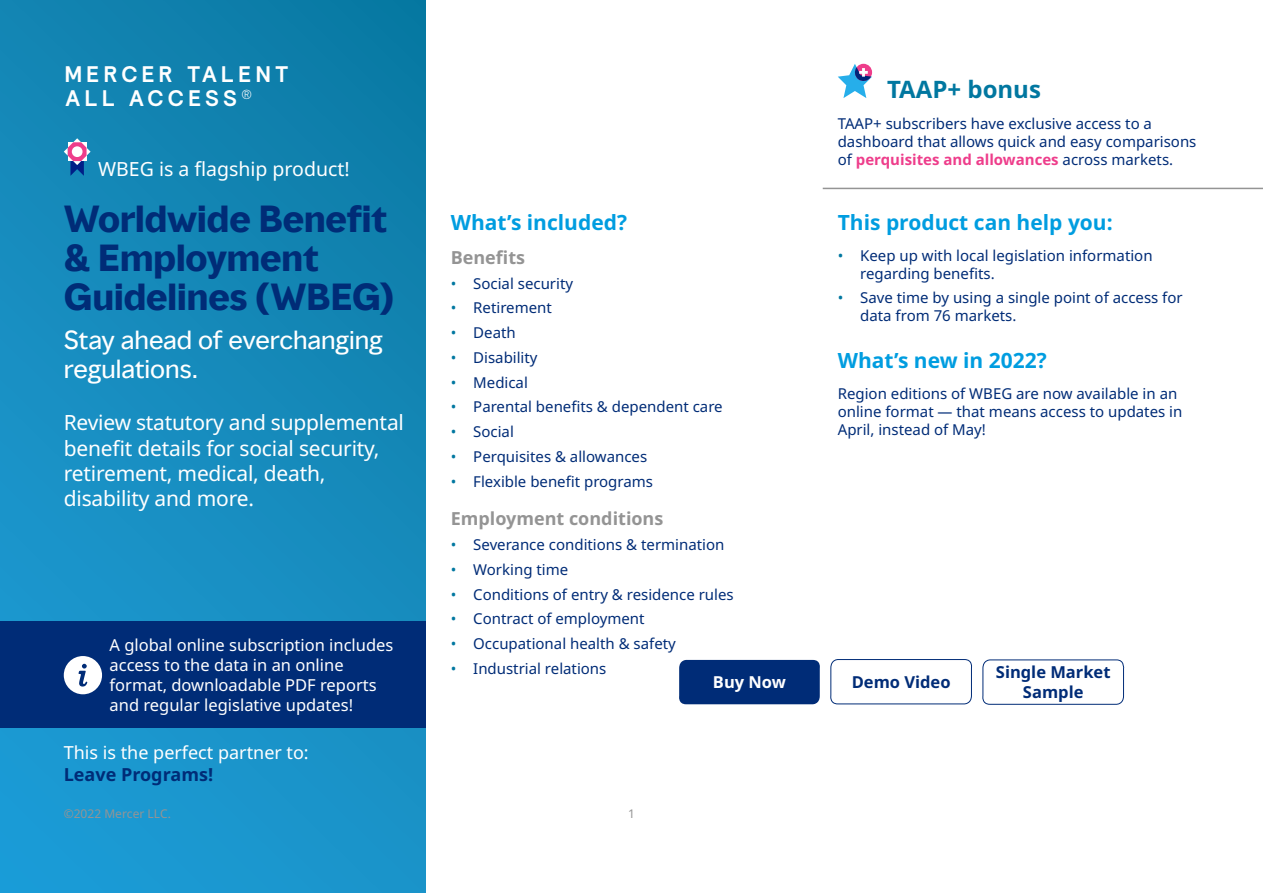
<style>
.page{position:relative;width:1263px;height:893px;background:#fff}
.page>*{position:absolute;margin:0;border:0;box-sizing:border-box;transform-origin:0 0}
.t1{font:700 34.5px/39px "MMC Display";color:#002c77}
.t2{font:24px/28.8px "MMC Display";letter-spacing:-.005em;color:#fff}
.t3{font:700 24px "Noto Sans";color:#0077a0}
.t4{font:700 22.5px/24px "Relative";letter-spacing:.185em;color:#fff}
.t5{font:21px/25.2px "Noto Sans";letter-spacing:-.01em;color:#fff}
.t6{font:700 21px "Noto Sans";color:#009de0}
.t7{font:19.5px "Noto Sans";color:#fff}
.t8{font:18px/21.6px "Noto Sans";color:#fff}
.t9{font:700 18px "Noto Sans";color:#949494}
.t10{font:16.5px/19.8px "Noto Sans";color:#fff}
.t11{font:700 16.5px/19.8px "Noto Sans";color:#002c77;text-align:center}
.t12{font:700 16.5px "Noto Sans";color:#fff}
.t13{font:15px/18px "Noto Sans";color:#002c77}
.t14{font:12px "Noto Sans";color:#949494}
.s1{font-weight:700;color:#002c77}
.s2{font-weight:700;color:#ee3d8b}
.s3{color:#0077a0}
</style>
<div class="page">
<svg style="left:0;top:0;width:425px;height:893px;background:#158bbc"></svg>
<div style="left:0;top:621px;width:425px;height:107px;background:#002c77"></div>
<svg style="left:64px;top:656px;width:38px;height:38px"></svg>
<svg style="left:64px;top:138px;width:27px;height:38px"></svg>
<div style="left:72px;top:146px;width:11px;height:11px;background:#fff;border-radius:50%"></div>
<div style="left:679px;top:660px;width:141px;height:44px;background:#002c77"></div>
<svg style="left:982px;top:659px;width:142px;height:46px"></svg>
<svg style="left:838px;top:64px;width:34px;height:34px"></svg>
<hr style="left:823px;top:188px;width:440px;height:1px;background:#949494">
<svg style="left:830px;top:659px;width:142px;height:46px"></svg>
<p class="t4" style="left:65px;top:61px;width:225px">MERCER TALENT<br>ALL ACCESS <sup>®</sup></p>
<p class="t7" style="left:98px;top:155px;width:253px">WBEG is a flagship product!</p>
<p class="t1" style="left:64px;top:200px;width:332px">Worldwide Benefit &amp; Employment<br>Guidelines (WBEG)</p>
<p class="t2" style="left:64px;top:326px;width:320px">Stay ahead of everchanging regulations.</p>
<p class="t5" style="left:64px;top:411px;width:342px">Review statutory and supplemental benefit details for social security, retirement, medical, death, disability and more.</p>
<p class="t10" style="left:110px;top:636px;width:285px">A global online subscription includes access to the data in an online format, downloadable PDF reports and regular legislative updates!</p>
<p class="t8" style="left:64px;top:742px;width:246px">This is the perfect partner to:<br><span class="s1">Leave Programs!</span></p>
<p class="t3" style="left:887px;top:72px;width:155px">TAAP+ bonus</p>
<p class="t6" style="left:451px;top:207px;width:178px">What’s included?</p>
<p class="t13" style="left:838px;top:115px;width:360px">TAAP+ subscribers have exclusive access to a dashboard that allows quick and easy comparisons of <span class="s2">perquisites and allowances</span> across markets.</p>
<p class="t6" style="left:838px;top:207px;width:276px">This product can help you:</p>
<p class="t13" style="left:860px;top:247px;width:294px;text-indent:-22px"><span class="s3">•</span> Keep up with local legislation information regarding benefits.</p>
<p class="t13" style="left:860px;top:289px;width:324px;text-indent:-22px"><span class="s3">•</span> Save time by using a single point of access for data from 76 markets.</p>
<p class="t9" style="left:451px;top:245px;width:76px">Benefits</p>
<p class="t13" style="left:451px;top:275px;width:124px"><span class="s3">•</span> Social security</p>
<p class="t13" style="left:451px;top:299px;width:103px"><span class="s3">•</span> Retirement</p>
<p class="t13" style="left:451px;top:324px;width:67px"><span class="s3">•</span> Death</p>
<p class="t13" style="left:451px;top:349px;width:88px"><span class="s3">•</span> Disability</p>
<p class="t13" style="left:451px;top:374px;width:79px"><span class="s3">•</span> Medical</p>
<p class="t13" style="left:451px;top:398px;width:273px"><span class="s3">•</span> Parental benefits &amp; dependent care</p>
<p class="t13" style="left:451px;top:423px;width:65px"><span class="s3">•</span> Social</p>
<p class="t13" style="left:451px;top:448px;width:198px"><span class="s3">•</span> Perquisites &amp; allowances</p>
<p class="t13" style="left:451px;top:473px;width:204px"><span class="s3">•</span> Flexible benefit programs</p>
<p class="t9" style="left:451px;top:506px;width:214px">Employment conditions</p>
<p class="t13" style="left:451px;top:536px;width:275px"><span class="s3">•</span> Severance conditions &amp; termination</p>
<p class="t13" style="left:451px;top:561px;width:119px"><span class="s3">•</span> Working time</p>
<p class="t13" style="left:451px;top:585px;width:284px"><span class="s3">•</span> Conditions of entry &amp; residence rules</p>
<p class="t13" style="left:451px;top:610px;width:195px"><span class="s3">•</span> Contract of employment</p>
<p class="t13" style="left:451px;top:635px;width:227px"><span class="s3">•</span> Occupational health &amp; safety</p>
<p class="t13" style="left:451px;top:660px;width:157px"><span class="s3">•</span> Industrial relations</p>
<p class="t6" style="left:838px;top:345px;width:211px">What’s new in 2022?</p>
<p class="t13" style="left:838px;top:385px;width:346px">Region editions of WBEG are now available in an online format — that means access to updates in<br>April, instead of May!</p>
<p class="t12" style="left:713px;top:670px;width:75px">Buy Now</p>
<p class="t11" style="left:996px;top:662px;width:116px">Single Market<br>Sample</p>
<p class="t11" style="left:852px;top:672px;width:100px">Demo Video</p>
<p class="t14" style="left:64px;top:805px;width:109px">©2022 Mercer LLC.</p>
<p class="t14" style="left:628px;top:805px;width:8px">1</p>
</div>
